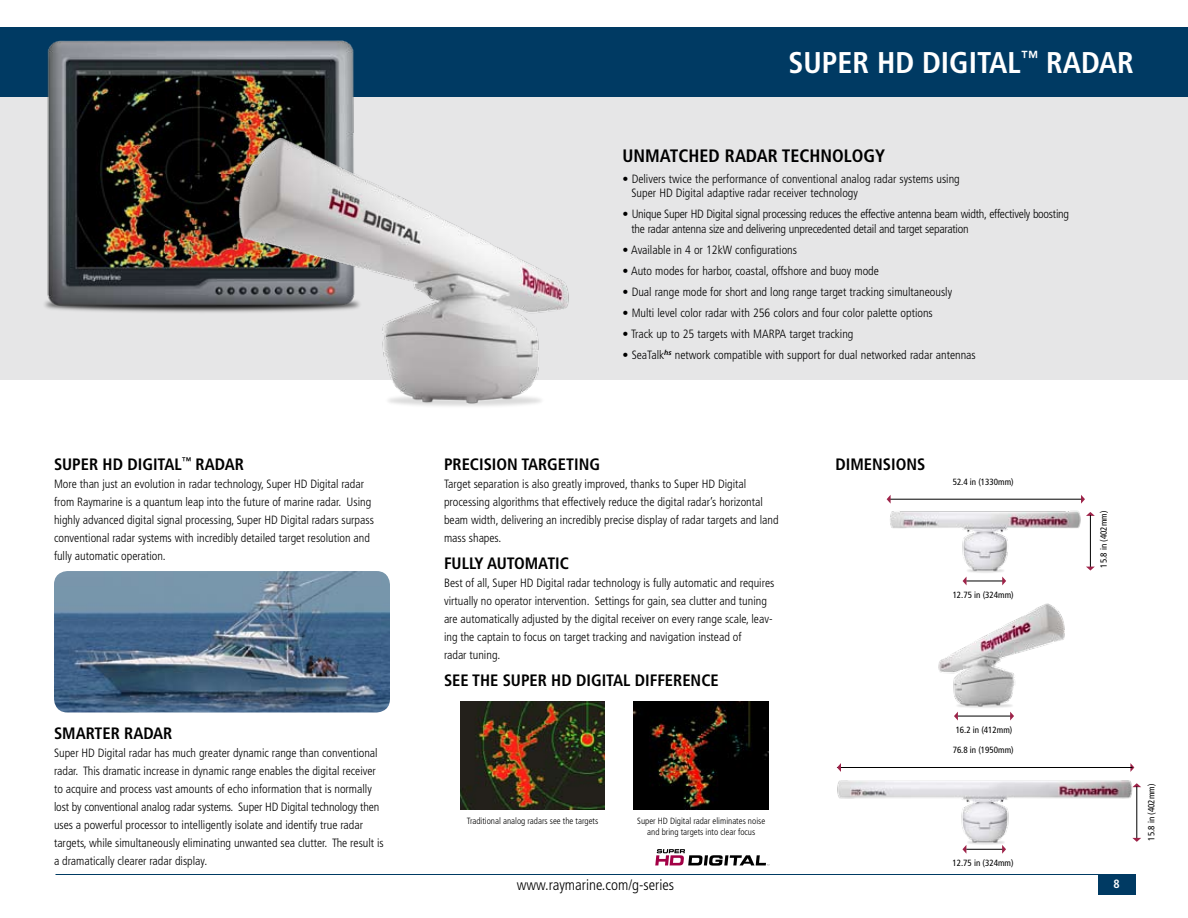
<style>
.page{position:relative;width:1188px;height:918px;background:#fff}
.page>*{position:absolute;margin:0;border:0;box-sizing:border-box;transform-origin:0 0}
.t1{font:700 condensed 30px "Frutiger";color:#fff}
.t2{font:700 condensed 18px "Frutiger";color:#000}
.t3{font:700 condensed 16.5px "Frutiger";color:#000}
.t4{font:300 condensed 15px "Frutiger";color:#000}
.t5{font:300 condensed 12px/18px "Frutiger";color:#000}
.t6{font:300 condensed 12px/14.4px "Frutiger";letter-spacing:-.02em;color:#000}
.t7{font:700 condensed 12px "Frutiger";color:#fff}
.t8{font:300 condensed 9px/10.8px "Frutiger";color:#000;text-align:center}
.t9{font:condensed 9px "Frutiger";color:#000}
</style>
<div class="page">
<div style="left:1098px;top:874px;width:38px;height:22px;background:#003a63"></div>
<hr style="left:56px;top:874px;width:1080px;height:1px;background:#003a63">
<div style="left:0;top:96px;width:1188px;height:284px;background:#e6e6e7"></div>
<div style="left:0;top:27px;width:1188px;height:69px;background:#003a63"></div>
<svg style="left:655px;top:849px;width:114px;height:17px"></svg>
<img style="left:27px;top:40px;width:344px;height:273px">
<img style="left:225px;top:124px;width:344px;height:282px">
<img style="left:54px;top:571px;width:336px;height:141px;border-radius:14px">
<img style="left:460px;top:701px;width:145px;height:108px">
<img style="left:634px;top:701px;width:135px;height:108px">
<img style="left:890px;top:510px;width:191px;height:63px">
<svg style="left:1081px;top:495px;width:4px;height:9px"></svg>
<hr style="left:888px;top:499px;width:193px;height:1px;background:#000">
<svg style="left:887px;top:495px;width:4px;height:9px"></svg>
<svg style="left:1086px;top:512px;width:9px;height:4px"></svg>
<hr style="left:1090px;top:515px;width:1px;height:52px;background:#000">
<svg style="left:1086px;top:567px;width:9px;height:4px"></svg>
<hr style="left:966px;top:581px;width:37px;height:1px;background:#000">
<svg style="left:1002px;top:577px;width:4px;height:8px"></svg>
<svg style="left:963px;top:577px;width:4px;height:8px"></svg>
<img style="left:837px;top:780px;width:297px;height:68px">
<svg style="left:1130px;top:763px;width:4px;height:9px"></svg>
<hr style="left:837px;top:767px;width:296px;height:1px;background:#000">
<svg style="left:837px;top:763px;width:4px;height:9px"></svg>
<svg style="left:1132px;top:783px;width:9px;height:4px"></svg>
<hr style="left:1137px;top:786px;width:1px;height:53px;background:#000">
<svg style="left:1132px;top:838px;width:9px;height:4px"></svg>
<hr style="left:966px;top:849px;width:37px;height:1px;background:#000">
<svg style="left:1002px;top:845px;width:4px;height:9px"></svg>
<svg style="left:962px;top:845px;width:4px;height:8px"></svg>
<img style="left:938px;top:603px;width:127px;height:109px">
<hr style="left:958px;top:716px;width:54px;height:1px;background:#000">
<svg style="left:1010px;top:712px;width:4px;height:8px"></svg>
<svg style="left:954px;top:712px;width:4px;height:8px"></svg>
<h3 class="t3" style="left:54px;top:454px;width:191px">SUPER HD DIGITAL<sup>™</sup> RADAR</h3>
<p class="t5" style="left:54px;top:475px;width:321px">More than just an evolution in radar technology, Super HD Digital radar from Raymarine is a quantum leap into the future of marine radar. Using highly advanced digital signal processing, Super HD Digital radars surpass conventional radar systems with incredibly detailed target resolution and fully automatic operation.</p>
<h3 class="t3" style="left:54px;top:724px;width:120px">SMARTER RADAR</h3>
<p class="t5" style="left:54px;top:744px;width:331px">Super HD Digital radar has much greater dynamic range than conventional radar. This dramatic increase in dynamic range enables the digital receiver to acquire and process vast amounts of echo information that is normally lost by conventional analog radar systems. Super HD Digital technology then uses a powerful processor to intelligently isolate and identify true radar targets, while simultaneously eliminating unwanted sea clutter. The result is a dramatically clearer radar display.</p>
<h1 class="t1" style="left:789px;top:45px;width:347px">SUPER HD DIGITAL<sup>™</sup> RADAR</h1>
<h2 class="t2" style="left:622px;top:145px;width:264px">UNMATCHED RADAR TECHNOLOGY</h2>
<p class="t5" style="left:631px;top:172px;width:330px;line-height:14.4px;text-indent:-9px">• Delivers twice the performance of conventional analog radar systems using<br>Super HD Digital adaptive radar receiver technology</p>
<p class="t6" style="left:632px;top:207px;width:439px;text-indent:-9px">• Unique Super HD Digital signal processing reduces the effective antenna beam width, effectively boosting the radar antenna size and delivering unprecedented detail and target separation</p>
<p class="t5" style="left:622px;top:241px;width:176px">• Available in 4 or 12kW configurations</p>
<p class="t5" style="left:622px;top:262px;width:258px">• Auto modes for harbor, coastal, offshore and buoy mode</p>
<p class="t5" style="left:622px;top:283px;width:331px">• Dual range mode for short and long range target tracking simultaneously</p>
<p class="t5" style="left:622px;top:304px;width:312px">• Multi level color radar with 256 colors and four color palette options</p>
<p class="t5" style="left:622px;top:325px;width:232px">• Track up to 25 targets with MARPA target tracking</p>
<p class="t5" style="left:622px;top:346px;width:355px">• SeaTalk<sup>hs</sup> network compatible with support for dual networked radar antennas</p>
<h3 class="t3" style="left:444px;top:454px;width:35px">PRECISION</h3>
<h3 class="t3" style="left:521px;top:454px;width:54px">TARG ETING</h3>
<p class="t5" style="left:444px;top:475px;width:336px">Target separation is also greatly improved, thanks to Super HD Digital processing algorithms that effectively reduce the digital radar’s horizontal beam width, delivering an incredibly precise display of radar targets and land mass shapes.</p>
<h3 class="t3" style="left:444px;top:553px;width:127px">FULLY AUTOMATIC</h3>
<p class="t5" style="left:444px;top:574px;width:332px">Best of all, Super HD Digital radar technology is fully automatic and requires virtually no operator intervention. Settings for gain, sea clutter and tuning are automatically adjusted by the digital receiver on every range scale, leav&shy;ing the captain to focus on target tracking and navigation instead of<br>radar tuning.</p>
<h3 class="t3" style="left:444px;top:670px;width:274px">SEE THE SUPER HD DIGITAL DIFFERENCE</h3>
<p class="t8" style="left:467px;top:816px;width:133px">Traditional analog radars see the targets</p>
<p class="t8" style="left:637px;top:816px;width:129px">Super HD Digital radar eliminates noise and bring targets into clear focus</p>
<h3 class="t3" style="left:835px;top:454px;width:91px">DIMENSIONS</h3>
<p class="t9" style="left:953px;top:477px;width:63px">52.4 in (1330mm)</p>
<p class="t9" style="left:953px;top:589px;width:63px">12.75 in (324mm)</p>
<p class="t9" style="left:956px;top:724px;width:58px">16.2 in (412mm)</p>
<p class="t9" style="left:953px;top:745px;width:63px">76.8 in (1950mm)</p>
<p class="t9" style="left:952px;top:857px;width:63px">12.75 in (324mm)</p>
<p class="t9" style="left:1099px;top:568px;width:58px;rotate:-90deg">15.8 in (402mm)</p>
<p class="t4" style="left:517px;top:877px;width:159px">www.raymarine.com/g-series</p>
<p class="t7" style="left:1114px;top:876px;width:8px">8</p>
<p class="t9" style="left:1146px;top:841px;width:58px;rotate:-90deg">15.8 in (402mm)</p>
</div>
